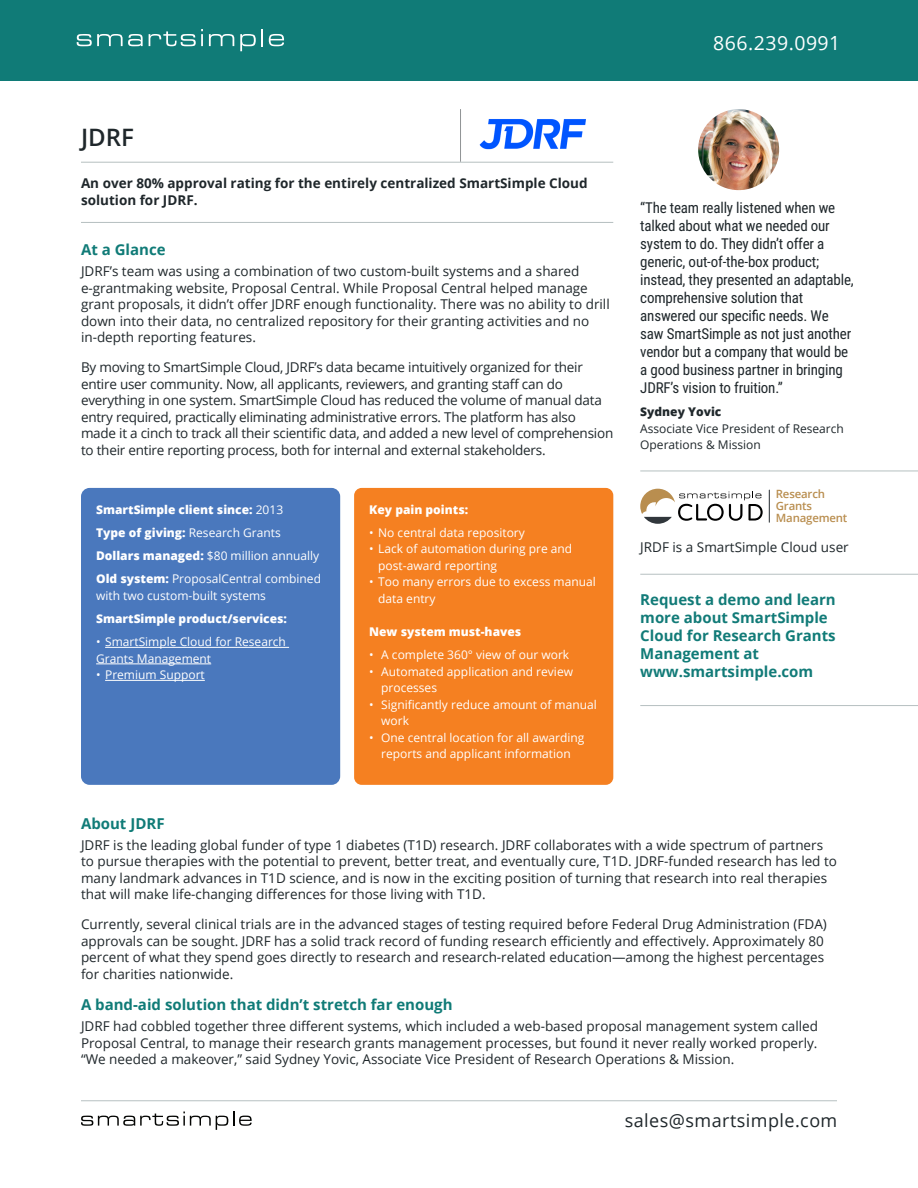
<style>
.page{position:relative;width:918px;height:1188px;background:#fff}
.page>*{position:absolute;margin:0;border:0;box-sizing:border-box;transform-origin:0 0}
.TOC_BY_INDUSTRIES_H2{font:600 24px "Open Sans";color:#1f272b}
.t1{font:19.5px "Open Sans";letter-spacing:.025em;color:#fff}
.t2{font:18px "Open Sans";letter-spacing:.025em;color:#1f272b}
.t3{font:15px/18px "Roboto Condensed";letter-spacing:-.01em;color:#1f272b}
.TOC_BY_REGIONS_H2{font:700 15px/18px "Open Sans";color:#127b78}
.Subtitle{font:700 15px "Open Sans";color:#107b77}
.Body_Text{font:13.5px/16.5px "Open Sans";color:#1f272b}
.Body_Text_Bold{font:700 13.5px/16.5px "Open Sans";color:#1f272b}
.Platform3_Solution_U{font:13.5px "Open Sans";color:#1f272b}
.Key_Stats_Regular{font:12px/16.5px "Open Sans";color:#fff}
.Quote_Author{font:12px/16.5px "Open Sans";color:#1f272b}
.Key_Stats_Regular-2{font:800 12px "Open Sans";color:#fff}
.Key_Stats_Bold{font:800 12px "Open Sans";color:#fff}
.t4{font:600 11.4px/12.3px "Open Sans";letter-spacing:-.015em;color:#b98e4f}
.s1{font-weight:400}
.s2{font-weight:800}
.s3{color:#107b77}
</style>
<div class="page">
<div style="left:0;top:0;width:918px;height:81px;background:#107b77"></div>
<hr style="left:81px;top:1100px;width:756px;height:1px;background:#05272b">
<svg style="left:81px;top:1112px;width:171px;height:18px"></svg>
<svg style="left:77px;top:34px;width:66px;height:12px"></svg>
<svg style="left:149px;top:29px;width:54px;height:17px"></svg>
<svg style="left:209px;top:34px;width:25px;height:12px"></svg>
<svg style="left:240px;top:29px;width:23px;height:22px"></svg>
<svg style="left:269px;top:34px;width:15px;height:12px"></svg>
<svg style="left:81px;top:161px;width:13px;height:1px"></svg>
<svg style="left:106px;top:161px;width:74px;height:1px"></svg>
<svg style="left:203px;top:161px;width:85px;height:1px"></svg>
<div style="left:81px;top:488px;width:259px;height:297px;background:#4a78bd;border-radius:9px"></div>
<hr style="left:105px;top:647px;width:184px;height:1px;background:#fff">
<hr style="left:96px;top:664px;width:115px;height:1px;background:#fff">
<hr style="left:105px;top:680px;width:100px;height:1px;background:#fff">
<div style="left:354px;top:488px;width:259px;height:297px;background:#f58021;border-radius:8px"></div>
<img style="left:479px;top:119px;width:107px;height:30px">
<img style="left:698px;top:109px;width:81px;height:81px;border-radius:40px">
<hr style="left:460px;top:109px;width:1px;height:53px;background:#1f272b">
<hr style="left:81px;top:162px;width:532px;height:1px;background:#05272b">
<hr style="left:81px;top:222px;width:532px;height:1px;background:#05272b">
<hr style="left:640px;top:574px;width:278px;height:1px;background:#05272b">
<hr style="left:640px;top:705px;width:278px;height:1px;background:#05272b">
<hr style="left:640px;top:471px;width:278px;height:1px;background:#05272b">
<svg style="left:640px;top:489px;width:123px;height:35px"></svg>
<hr style="left:769px;top:490px;width:1px;height:32px;background:#31373c">
<h2 class="t1" style="left:713px;top:30px;width:129px">866.239.0991</h2>
<p class="TOC_BY_INDUSTRIES_H2" style="left:81px;top:121px;width:54px">JDRF</p>
<p class="Body_Text_Bold" style="left:81px;top:175px;width:508px">An over 80% approval rating for the entirely centralized SmartSimple Cloud solution for JDRF.</p>
<p class="Subtitle" style="left:81px;top:239px;width:86px">At a Glance</p>
<p class="Body_Text" style="left:81px;top:263px;width:530px">JDRF’s team was using a combination of two custom-built systems and a shared e-grantmaking website, Proposal Central. While Proposal Central helped manage grant proposals, it didn’t offer JDRF enough functionality. There was no ability to drill down into their data, no centralized repository for their granting activities and no in-depth reporting features.</p>
<p class="Body_Text" style="left:81px;top:359px;width:534px">By moving to SmartSimple Cloud, JDRF’s data became intuitively organized for their entire user community. Now, all applicants, reviewers, and granting staff can do everything in one system. SmartSimple Cloud has reduced the volume of manual data entry required, practically eliminating administrative errors. The platform has also made it a cinch to track all their scientific data, and added a new level of comprehension to their entire reporting process, both for internal and external stakeholders.</p>
<p class="Key_Stats_Regular-2" style="left:96px;top:500px;width:189px">SmartSimple client since: <span class="s1">2013</span></p>
<p class="Key_Stats_Regular" style="left:96px;top:524px;width:186px"><span class="s2">Type of giving:</span> Research Grants</p>
<p class="Key_Stats_Regular" style="left:96px;top:547px;width:225px"><span class="s2">Dollars managed:</span> $80 million annually</p>
<p class="Key_Stats_Regular" style="left:96px;top:571px;width:226px"><span class="s2">Old system:</span> ProposalCentral combined with two custom-built systems</p>
<p class="Key_Stats_Bold" style="left:96px;top:610px;width:192px">SmartSimple product/services:</p>
<p class="Key_Stats_Regular" style="left:96px;top:634px;width:191px">• SmartSimple Cloud for Research<br>Grants Management</p>
<p class="Key_Stats_Regular" style="left:96px;top:667px;width:110px">• Premium Support</p>
<p class="Key_Stats_Regular-2" style="left:369px;top:500px;width:101px">Key pain points:</p>
<p class="Key_Stats_Regular" style="left:369px;top:524px;width:157px">• No central data repository</p>
<p class="Key_Stats_Regular" style="left:378px;top:541px;width:196px;text-indent:-9px">• Lack of automation during pre and post-award reporting</p>
<p class="Key_Stats_Regular" style="left:378px;top:574px;width:219px;text-indent:-9px">• Too many errors due to excess manual data entry</p>
<p class="Key_Stats_Regular-2" style="left:369px;top:622px;width:154px">New system must-haves</p>
<p class="Key_Stats_Regular" style="left:369px;top:646px;width:201px">• A complete 360° view of our work</p>
<p class="Key_Stats_Regular" style="left:381px;top:663px;width:193px;text-indent:-12px">• Automated application and review processes</p>
<p class="Key_Stats_Regular" style="left:381px;top:696px;width:217px;text-indent:-12px">• Significantly reduce amount of manual work</p>
<p class="Key_Stats_Regular" style="left:369px;top:729px;width:217px;text-align:center">• One central location for all awarding reports and applicant information</p>
<p class="t3" style="left:640px;top:198px;width:215px">“The team really listened when we talked about what we needed our system to do. They didn’t offer a generic, out-of-the-box product; instead, they presented an adaptable, comprehensive solution that answered our specific needs. We saw SmartSimple as not just another vendor but a company that would be a good business partner in bringing JDRF’s vision to fruition.”</p>
<p class="Quote_Author" style="left:640px;top:403px;width:205px"><span class="s2">Sydney Yovic<br></span>Associate Vice President of Research<br>Operations &amp; Mission</p>
<p class="t4" style="left:776px;top:487px;width:73px">Research<br>Grants<br>Management</p>
<p class="Platform3_Solution_U" style="left:640px;top:538px;width:210px">JRDF is a SmartSimple Cloud user</p>
<p class="TOC_BY_REGIONS_H2" style="left:640px;top:591px;width:197px">Request a demo and learn more about SmartSimple<br>Cloud for Research <span class="s3">Grants<br>Management</span> at www.smartsimple.com</p>
<p class="Subtitle" style="left:81px;top:813px;width:85px">About JDRF</p>
<p class="Body_Text" style="left:81px;top:836px;width:758px">JDRF is the leading global funder of type 1 diabetes (T1D) research. JDRF collaborates with a wide spectrum of partners to pursue therapies with the potential to prevent, better treat, and eventually cure, T1D. JDRF-funded research has led to many landmark advances in T1D science, and is now in the exciting position of turning that research into real therapies that will make life-changing differences for those living with T1D.</p>
<p class="Body_Text" style="left:81px;top:916px;width:747px">Currently, several clinical trials are in the advanced stages of testing required before Federal Drug Administration (FDA) approvals can be sought. JDRF has a solid track record of funding research efficiently and effectively. Approximately 80 percent of what they spend goes directly to research and research-related education—among the highest percentages for charities nationwide.</p>
<p class="Subtitle" style="left:81px;top:994px;width:373px">A band-aid solution that didn’t stretch far enough</p>
<p class="Body_Text" style="left:81px;top:1018px;width:739px;text-align:justify">JDRF had cobbled together three different systems, which included a web-based proposal management system called Proposal Central, to manage their research grants management processes, but found it never really worked properly. “We needed a makeover,” said Sydney Yovic, Associate Vice President of Research Operations &amp; Mission.</p>
<h3 class="t2" style="left:625px;top:1108px;width:214px">sales@smartsimple.com</h3>
</div>
